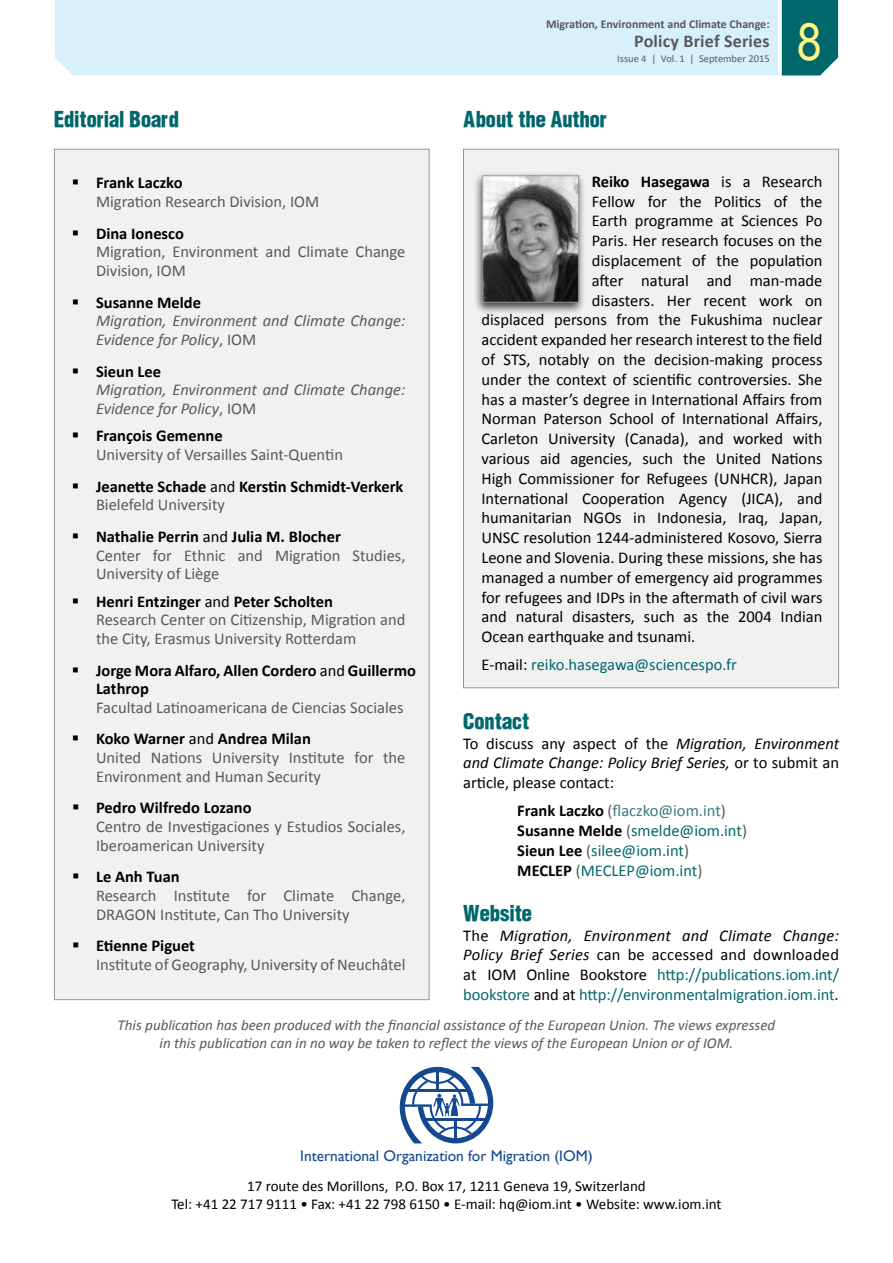
<style>
.page{position:relative;width:893px;height:1263px;background:#fff}
.page>*{position:absolute;margin:0;border:0;box-sizing:border-box;transform-origin:0 0}
.t1{font:51.75px "Arial";color:#fff685;scale:.87 1}
.t2{font:21px "Context Black Cond S Si";color:#00676b}
.t3{font:700 18px "Calibri";letter-spacing:.01em;color:#58595b}
.t4{font:16.5px/19.8px "Calibri";color:#000;text-align:justify}
.t5{font:16.5px/18.8px "Calibri";color:#58595b}
.t6{font:16.5px/19.8px "Calibri";letter-spacing:-.005em;color:#00676b}
.t7{font:700 16.5px/31.5px "Calibri";color:#000}
.t8{font:italic 16.5px/18.8px "Calibri";color:#58595b}
.t9{font:15.3px "Gill Sans";color:#144991}
.t10{font:italic 15px/18px "Calibri";color:#58595b;text-align:center}
.t11{font:15px/18px "Calibri";color:#000;text-align:center}
.t12{font:700 12px "Calibri";color:#58595b}
.t13{font:10.5px "Calibri";color:#58595b}
.s1{font-style:normal}
.s2{font-weight:400;color:#58595b}
.s3{font-weight:400}
.s4{font-weight:700;color:#000}
.s5{color:#000}
.s6{font-style:italic}
.s7{color:#58595b}
.s8{color:#3a7a7e}
.s9{font-style:italic;color:#000}
</style>
<div class="page">
<div style="left:55px;top:0;width:723px;height:75px;background:#d7f0fc"></div>
<div style="left:782px;top:0;width:56px;height:75px;background:#00676b"></div>
<div style="left:463px;top:149px;width:376px;height:539px;background:#f1f1f2;border:1px solid #939598"></div>
<div style="left:473px;top:171px;width:113px;height:144px;background:#000;opacity:.75"></div>
<img style="left:484px;top:177px;width:93px;height:124px">
<div style="left:482px;top:175px;width:97px;height:128px;border:1px solid #939598"></div>
<svg style="left:400px;top:1067px;width:93px;height:76px"></svg>
<div style="left:54px;top:149px;width:375px;height:851px;background:#f1f1f2;border:1px solid #939598"></div>
<p class="t2" style="left:54px;top:106px;width:126px">Editorial Board</p>
<p class="t7" style="left:96px;top:167px;width:88px">Frank Laczko</p>
<p class="t5" style="left:96px;top:192px;width:225px">Migration Research Division, IOM</p>
<p class="t7" style="left:96px;top:217px;width:89px">Dina Ionesco</p>
<p class="t5" style="left:96px;top:242px;width:311px">Migration, Environment and Climate Change<br>Division, IOM</p>
<p class="t7" style="left:96px;top:286px;width:107px">Susanne Melde</p>
<p class="t8" style="left:96px;top:311px;width:311px">Migration, Environment and Climate Change:<br>Evidence for Policy<span class="s1">, IOM</span></p>
<p class="t7" style="left:96px;top:355px;width:67px">Sieun Lee</p>
<p class="t8" style="left:96px;top:380px;width:311px">Migration, Environment and Climate Change:<br>Evidence for Policy<span class="s1">, IOM</span></p>
<p class="t7" style="left:96px;top:420px;width:128px">François Gemenne</p>
<p class="t7" style="left:96px;top:439px;width:309px"><span class="s2">University of Versailles Saint-Quentin<br></span>Jeanette Schade <span class="s3">and</span> Kerstin Schmidt-Verkerk</p>
<p class="t7" style="left:96px;top:489px;width:246px"><span class="s2">Bielefeld University<br></span>Nathalie Perrin <span class="s3">and</span> Julia M. Blocher</p>
<p class="t5" style="left:96px;top:546px;width:311px">Center for Ethnic and Migration Studies,<br>University of Liège</p>
<p class="t5" style="left:96px;top:592px;width:311px"><span class="s4">Henri Entzinger</span> <span class="s5">and</span> <span class="s4">Peter Scholten<br></span>Research Center on Citizenship, Migration and the City, Erasmus University Rotterdam</p>
<p class="t7" style="left:96px;top:661px;width:321px;line-height:18.8px">Jorge Mora Alfaro, Allen Cordero <span class="s3">and</span> Guillermo<br>Lathrop</p>
<p class="t5" style="left:96px;top:692px;width:309px;line-height:31.5px">Facultad Latinoamericana de Ciencias Sociales<br><span class="s4">Koko Warner</span> <span class="s5">and</span> <span class="s4">Andrea Milan</span></p>
<p class="t5" style="left:96px;top:748px;width:311px">United Nations University Institute for the<br>Environment and Human Security</p>
<p class="t7" style="left:96px;top:792px;width:157px">Pedro Wilfredo Lozano</p>
<p class="t5" style="left:96px;top:817px;width:311px">Centro de Investigaciones y Estudios Sociales,<br>Iberoamerican University</p>
<p class="t7" style="left:96px;top:861px;width:85px">Le Anh Tuan</p>
<p class="t5" style="left:96px;top:886px;width:311px">Research Institute for Climate Change,<br>DRAGON Institute, Can Tho University</p>
<p class="t7" style="left:96px;top:930px;width:100px">Etienne Piguet</p>
<p class="t5" style="left:96px;top:955px;width:311px">Institute of Geography, University of Neuchâtel</p>
<p class="t12" style="left:546px;top:16px;width:225px">Migration, Environment and Climate Change:</p>
<p class="t3" style="left:634px;top:30px;width:137px">Policy Brief Series</p>
<p class="t13" style="left:617px;top:52px;width:154px">Issue 4 | Vol. 1 | September 2015</p>
<p class="t2" style="left:463px;top:106px;width:145px">About the Author</p>
<h1 class="t1" style="left:797px;top:7px;width:30px">8</h1>
<p class="t7" style="left:592px;top:165px;width:232px">Reiko Hasegawa <span class="s3">is a Research</span></p>
<p class="t4" style="left:592px;top:191px;width:232px">Fellow for the Politics of the</p>
<p class="t4" style="left:592px;top:211px;width:232px">Earth programme at Sciences Po</p>
<p class="t4" style="left:592px;top:231px;width:232px">Paris. Her research focuses on the</p>
<p class="t4" style="left:592px;top:251px;width:232px">displacement of the population</p>
<p class="t4" style="left:592px;top:270px;width:232px">after natural and man-made</p>
<p class="t4" style="left:592px;top:290px;width:232px">disasters. Her recent work on</p>
<p class="t4" style="left:481px;top:310px;width:342px">displaced persons from the Fukushima nuclear</p>
<p class="t4" style="left:481px;top:330px;width:342px">accident expanded her research interest to the field</p>
<p class="t4" style="left:481px;top:350px;width:342px">of STS, notably on the decision-making process</p>
<p class="t4" style="left:481px;top:369px;width:342px">under the context of scientific controversies. She</p>
<p class="t4" style="left:481px;top:389px;width:342px">has a master’s degree in International Affairs from</p>
<p class="t4" style="left:481px;top:409px;width:342px">Norman Paterson School of International Affairs,</p>
<p class="t4" style="left:481px;top:429px;width:342px">Carleton University (Canada), and worked with</p>
<p class="t4" style="left:481px;top:449px;width:342px">various aid agencies, such the United Nations</p>
<p class="t4" style="left:481px;top:468px;width:342px">High Commissioner for Refugees (UNHCR), Japan</p>
<p class="t4" style="left:481px;top:488px;width:342px">International Cooperation Agency (JICA), and</p>
<p class="t4" style="left:481px;top:508px;width:342px">humanitarian NGOs in Indonesia, Iraq, Japan,</p>
<p class="t4" style="left:481px;top:528px;width:342px">UNSC resolution 1244-administered Kosovo, Sierra</p>
<p class="t4" style="left:481px;top:548px;width:342px">Leone and Slovenia. During these missions, she has</p>
<p class="t4" style="left:481px;top:567px;width:342px">managed a number of emergency aid programmes</p>
<p class="t4" style="left:481px;top:587px;width:342px">for refugees and IDPs in the aftermath of civil wars</p>
<p class="t4" style="left:481px;top:607px;width:342px">and natural disasters, such as the 2004 Indian</p>
<p class="t4" style="left:481px;top:627px;width:215px">Ocean earthquake and tsunami.</p>
<p class="t6" style="left:481px;top:655px;width:257px"><span class="s5">E-mail:</span> reiko.hasegawa@sciencespo.fr</p>
<p class="t2" style="left:463px;top:708px;width:68px">Contact</p>
<p class="t4" style="left:463px;top:733px;width:377px">To discuss any aspect of the <span class="s6">Migration, Environment and Climate Change: Policy Brief Series,</span> or to submit an article, please contact:</p>
<p class="t6" style="left:517px;top:801px;width:231px"><span class="s4">Frank Laczko</span> <span class="s7">(</span><span class="s8">flaczko@iom.int</span><span class="s7">)<br></span><span class="s4">Susanne Melde</span> <span class="s7">(</span>smelde@iom.int<span class="s7">)<br></span><span class="s4">Sieun Lee</span> <span class="s7">(</span>silee@iom.int<span class="s7">)<br></span><span class="s4">MECLEP</span> <span class="s7">(</span>MECLEP@iom.int<span class="s7">)</span></p>
<p class="t2" style="left:463px;top:900px;width:70px">Website</p>
<p class="t6" style="left:463px;top:925px;width:377px;text-align:justify"><span class="s5">The</span> <span class="s9">Migration, Environment and Climate Change:<br>Policy Brief Series</span> <span class="s5">can be accessed and downloaded at IOM Online Bookstore</span> http://publications.iom.int/ bookstore <span class="s5">and at</span> http://environmentalmigration.iom.int<span class="s5">.</span></p>
<p class="t10" style="left:118px;top:1015px;width:659px">This publication has been produced with the financial assistance of the European Union. The views expressed in this publication can in no way be taken to reflect the views of the European Union or of IOM.</p>
<p class="t9" style="left:300px;top:1147px;width:294px">International Organization for Migration (IOM)</p>
<p class="t11" style="left:171px;top:1177px;width:552px">17 route des Morillons, P.O. Box 17, 1211 Geneva 19, Switzerland<br>Tel: +41 22 717 9111 • Fax: +41 22 798 6150 • E-mail: hq@iom.int • Website: www.iom.int</p>
</div>
